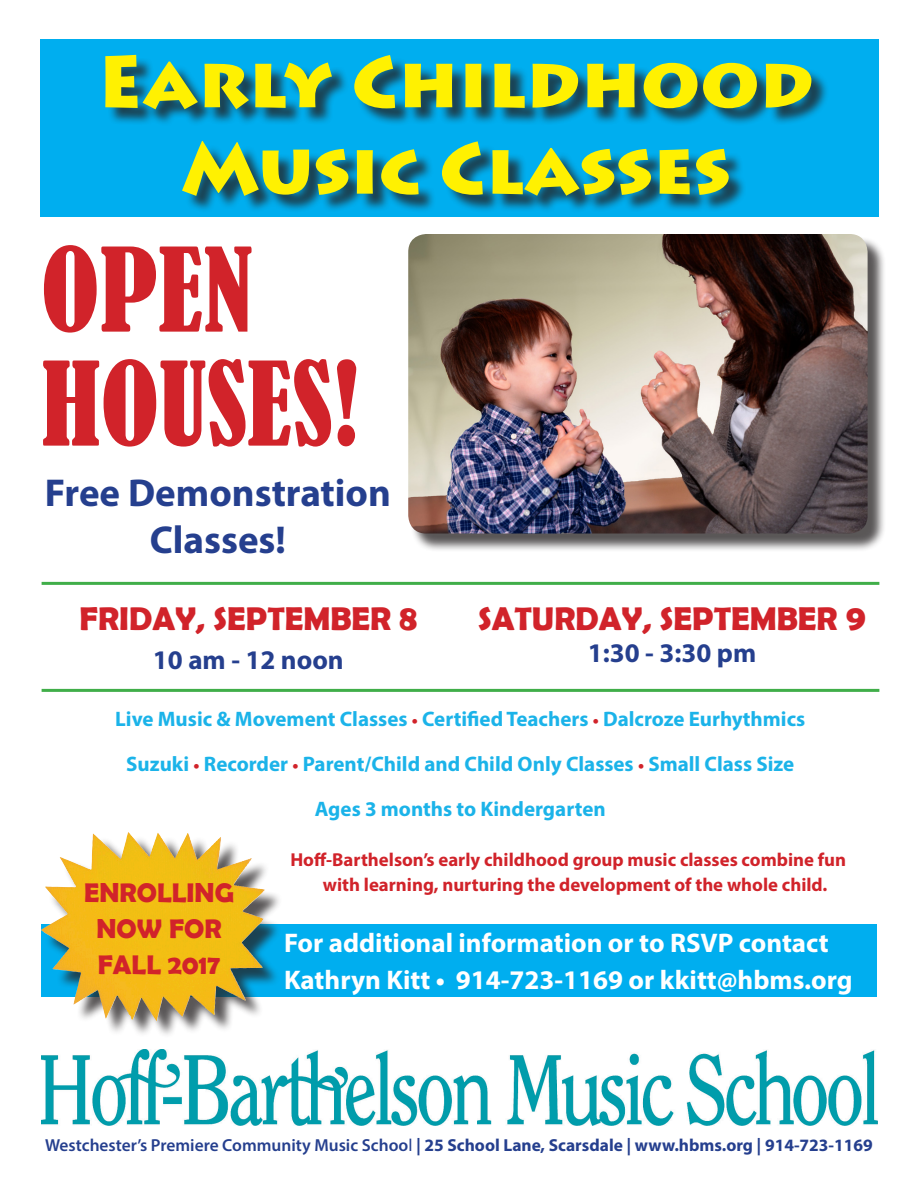
<style>
.page{position:relative;width:918px;height:1188px;background:#fff}
.page>*{position:absolute;margin:0;border:0;box-sizing:border-box;transform-origin:0 0}
.t1{font:condensed 108px/114px "Bernard";color:#d1232a}
.t2{font:900 72px/86.4px "Lithos Pro";color:#fff101;text-align:center}
.t3{font:700 39px "Myriad Pro";color:#253f8e}
.t4{font:700 33px "Berlin Sans FB Demi";color:#d1232a}
.t5{font:700 27px "Myriad Pro";color:#fff}
.t6{font:700 27px "Berlin Sans FB Demi";color:#d1232a}
.t7{font:700 27px "Myriad Pro";color:#253f8e}
.t8{font:700 21px "Myriad Pro";color:#1bb3e9}
.t9{font:700 18.75px "Myriad Pro";color:#d1232a}
.t10{font:700 17.4px "Myriad Pro";color:#253f8e}
.s1{font-size:36px}
.s2{font-size:18px;color:#d1232a}
.s3{font-weight:600}
.s4{font-weight:400}
</style>
<div class="page">
<img style="left:42px;top:1050px;width:836px;height:75px">
<div style="left:410px;top:236px;width:476px;height:316px;background:#231f20;opacity:.75"></div>
<img style="left:408px;top:234px;width:460px;height:300px">
<div style="left:40px;top:39px;width:839px;height:178px;background:#00aeef"></div>
<div style="left:108px;top:57px;width:722px;height:157px;background:#231f20;opacity:.75"></div>
<div style="left:41px;top:924px;width:836px;height:72px;background:#00aeef"></div>
<div style="left:44px;top:836px;width:239px;height:203px;background:#231f20;opacity:.75"></div>
<img style="left:41px;top:834px;width:87px;height:137px">
<hr style="left:42px;top:582px;width:837px;height:3px;background:#40ae49">
<hr style="left:42px;top:689px;width:837px;height:3px;background:#40ae49">
<p class="t2" style="left:98px;top:41px;width:718px">Early Childhood<br>Music Classes</p>
<p class="t1" style="left:41px;top:235px;width:321px">OPEN<br>HOUSES!</p>
<p class="t3" style="left:45px;top:467px;width:348px">Free Demonstration</p>
<p class="t3" style="left:150px;top:514px;width:138px">Classes!</p>
<p class="t4" style="left:80px;top:599px;width:339px">FRIDAY, SEPTEMBER <span class="s1">8</span></p>
<p class="t7" style="left:153px;top:643px;width:192px">10 am - 12 noon</p>
<p class="t4" style="left:478px;top:599px;width:390px">SATURDAY, SEPTEMBER <span class="s1">9</span></p>
<p class="t7" style="left:588px;top:635px;width:170px">1:30 - 3:30 pm</p>
<p class="t8" style="left:115px;top:706px;width:692px">Live Music &amp; Movement Classes <span class="s2">•</span> Certified Teachers <span class="s2">•</span> Dalcroze Eurhythmics</p>
<p class="t8" style="left:126px;top:751px;width:669px">Suzuki <span class="s2">•</span> Recorder <span class="s2">•</span> Parent/Child and Child Only Classes <span class="s2">•</span> Small Class Size</p>
<p class="t8" style="left:315px;top:796px;width:292px">Ages 3 months to Kindergarten</p>
<p class="t9" style="left:290px;top:847px;width:557px">Hoff-Barthelson’s early childhood group music classes combine fun</p>
<p class="t9" style="left:323px;top:873px;width:506px">with learning, nurturing the development of the whole child.</p>
<p class="t6" style="left:84px;top:877px;width:151px">ENROLLING</p>
<p class="t6" style="left:97px;top:913px;width:127px">NOW FOR</p>
<p class="t6" style="left:98px;top:949px;width:124px">FALL 2017</p>
<p class="t5" style="left:284px;top:925px;width:546px">For additional information or to RSVP contact</p>
<p class="t5" style="left:284px;top:962px;width:570px">Kathryn Kitt • 914-723-1169 or kkitt@hbms.org</p>
<p class="t10" style="left:45px;top:1133px;width:829px"><span class="s3">Westchester’s Premiere Community Music Schoo</span><span class="s4">l</span> | 25 School Lane, Scarsdale | www.hbms.org | 914-723-1169</p>
</div>
